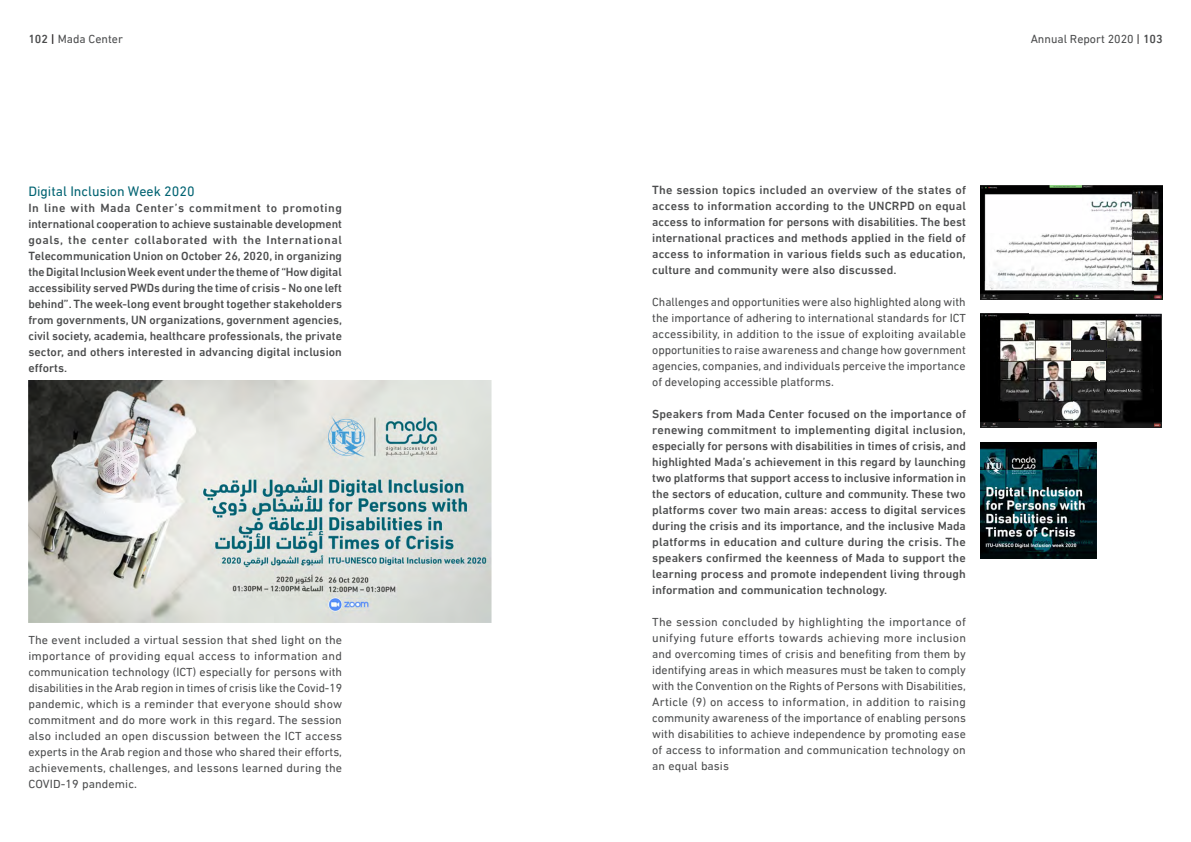
<style>
.page{position:relative;width:1191px;height:842px;background:#fff}
.page>*{position:absolute;margin:0;border:0;box-sizing:border-box;transform-origin:0 0}
.t1{font:14px "DIN Next LT Arabic";color:#006372}
.t2{font:500 12px/16px "DIN Next LT Arabic";letter-spacing:.005em;color:#4b4c4d;text-align:justify}
.t3{font:12px/16px "DIN Next LT Arabic";letter-spacing:.005em;color:#4b4c4d;text-align:justify}
.s1{font-weight:500}
.s2{font-weight:500;color:#231f20}
.s3{color:#231f20}
</style>
<div class="page">
<img style="left:28px;top:380px;width:463px;height:243px">
<img style="left:980px;top:314px;width:93px;height:113px">
<img style="left:1073px;top:314px;width:88px;height:27px">
<img style="left:1104px;top:341px;width:57px;height:86px">
<img style="left:1073px;top:360px;width:26px;height:1px">
<img style="left:1073px;top:380px;width:31px;height:47px">
<img style="left:1071px;top:361px;width:28px;height:11px">
<img style="left:1099px;top:341px;width:6px;height:39px">
<img style="left:1071px;top:372px;width:20px;height:8px">
<svg style="left:1091px;top:372px;width:7px;height:8px"></svg>
<img style="left:1071px;top:341px;width:28px;height:11px">
<img style="left:1071px;top:352px;width:20px;height:8px">
<svg style="left:1091px;top:352px;width:8px;height:8px"></svg>
<div style="left:1107px;top:348px;width:21px;height:6px;background:#242424"></div>
<img style="left:980px;top:185px;width:182px;height:114px">
<img style="left:980px;top:442px;width:116px;height:116px">
<p class="t3" style="left:28px;top:30px;width:96px"><span class="s1">102</span> <span class="s2">|</span> Mada Center</p>
<p class="t3" style="left:1030px;top:30px;width:134px">Annual Report 2020 <span class="s3">|</span> <span class="s1">103</span></p>
<p class="t1" style="left:28px;top:183px;width:168px">Digital Inclusion Week 2020</p>
<p class="t2" style="left:28px;top:200px;width:315px">In line with Mada Center’s commitment to promoting international cooperation to achieve sustainable development goals, the center collaborated with the International Telecommunication Union on October 26, 2020, in organizing the Digital Inclusion Week event under the theme of “How digital accessibility served PWDs during the time of crisis - No one left behind”. The week-long event brought together stakeholders from governments, UN organizations, government agencies, civil society, academia, healthcare professionals, the private sector, and others interested in advancing digital inclusion efforts.</p>
<p class="t3" style="left:28px;top:632px;width:315px">The event included a virtual session that shed light on the importance of providing equal access to information and communication technology (ICT) especially for persons with disabilities in the Arab region in times of crisis like the Covid-19 pandemic, which is a reminder that everyone should show commitment and do more work in this regard. The session also included an open discussion between the ICT access experts in the Arab region and those who shared their efforts, achievements, challenges, and lessons learned during the COVID-19 pandemic.</p>
<p class="t2" style="left:652px;top:182px;width:315px">The session topics included an overview of the states of access to information according to the UNCRPD on equal access to information for persons with disabilities. The best international practices and methods applied in the field of access to information in various fields such as education, culture and community were also discussed.</p>
<p class="t3" style="left:652px;top:294px;width:315px">Challenges and opportunities were also highlighted along with the importance of adhering to international standards for ICT accessibility, in addition to the issue of exploiting available opportunities to raise awareness and change how government agencies, companies, and individuals perceive the importance of developing accessible platforms.</p>
<p class="t2" style="left:652px;top:406px;width:315px">Speakers from Mada Center focused on the importance of renewing commitment to implementing digital inclusion, especially for persons with disabilities in times of crisis, and highlighted Mada’s achievement in this regard by launching two platforms that support access to inclusive information in the sectors of education, culture and community. These two platforms cover two main areas: access to digital services during the crisis and its importance, and the inclusive Mada platforms in education and culture during the crisis. The speakers confirmed the keenness of Mada to support the learning process and promote independent living through information and communication technology.</p>
<p class="t3" style="left:652px;top:614px;width:315px">The session concluded by highlighting the importance of unifying future efforts towards achieving more inclusion and overcoming times of crisis and benefiting from them by identifying areas in which measures must be taken to comply with the Convention on the Rights of Persons with Disabilities, Article (9) on access to information, in addition to raising community awareness of the importance of enabling persons with disabilities to achieve independence by promoting ease of access to information and communication technology on an equal basis</p>
</div>
